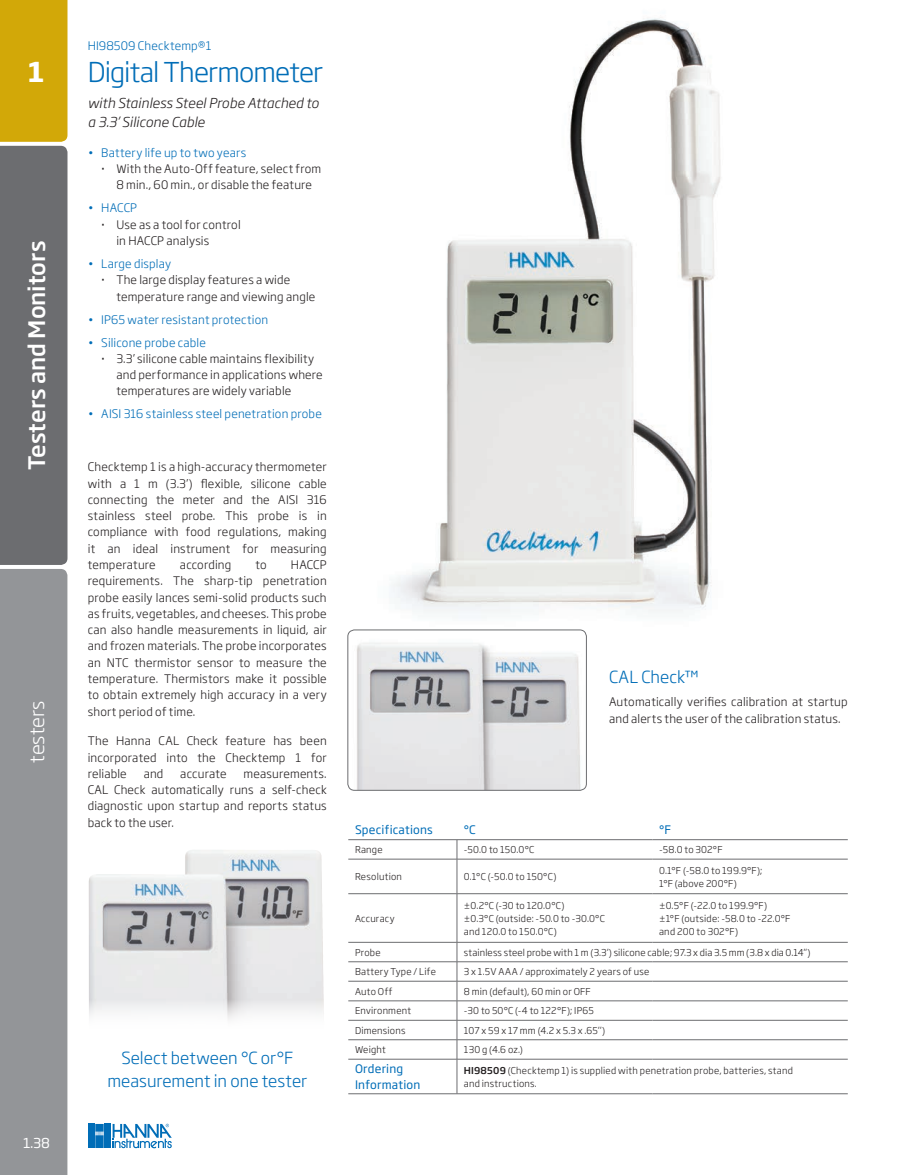
<style>
.page{position:relative;width:918px;height:1175px;background:#fff}
.page>*{position:absolute;margin:0;border:0;box-sizing:border-box;transform-origin:0 0}
.n-Meter_Title{font:300 27px "Soho Gothic Pro";letter-spacing:-.03em;color:#006db7}
.t1{font:700 27px "Soho Gothic Pro";color:#fff}
.t2{font:500 22.5px "Soho Gothic Pro";letter-spacing:-.005em;color:#fff}
.t3{font:300 19.5px "Soho Gothic Pro";letter-spacing:-.005em;color:#fff}
.n-Text_Head{font:300 16.5px/23.1px "Soho Gothic Pro";color:#006db7;text-align:center}
.n-Meter_Subtitle{font:italic 300 13.5px/18.9px "Soho Gothic Pro";letter-spacing:.005em;color:#231f20}
.t4{font:13.5px "Soho Gothic Pro";color:#fff}
.n-body_text{font:300 11.7px/16.2px "Soho Gothic Pro";letter-spacing:.015em;color:#231f20}
.n-Meter_code_text_he{font:300 11.7px "Soho Gothic Pro";letter-spacing:.015em;color:#006db7}
.n-Order_Access_heade{font:11.7px/15.5px "Soho Gothic Pro";letter-spacing:.015em;color:#006db7}
.n-specs_main_header{font:11.7px "Soho Gothic Pro";letter-spacing:.02em;color:#006db7}
.n-specs_text{font:300 9.3px/13.2px "Soho Gothic Pro";letter-spacing:.02em;color:#231f20}
.n-spec_type_header{font:300 9.3px "Soho Gothic Pro";letter-spacing:.025em;color:#231f20}
.s1{font-weight:500}
</style>
<div class="page">
<img style="left:347px;top:18px;width:374px;height:664px">
<img style="left:89px;top:850px;width:235px;height:170px">
<svg style="left:457px;top:840px;width:1px;height:19px"></svg>
<hr style="left:457px;top:859px;width:1px;height:34px;background:#6c6d70">
<hr style="left:457px;top:894px;width:1px;height:48px;background:#6c6d70">
<hr style="left:457px;top:1059px;width:1px;height:34px;background:#6c6d70">
<hr style="left:348px;top:839px;width:109px;height:1px;background:#6c6d70">
<hr style="left:457px;top:839px;width:195px;height:1px;background:#6c6d70">
<hr style="left:652px;top:839px;width:196px;height:1px;background:#6c6d70">
<hr style="left:348px;top:859px;width:109px;height:1px;background:#6c6d70">
<hr style="left:457px;top:859px;width:195px;height:1px;background:#6c6d70">
<hr style="left:652px;top:859px;width:196px;height:1px;background:#6c6d70">
<hr style="left:348px;top:893px;width:109px;height:1px;background:#6c6d70">
<hr style="left:457px;top:893px;width:195px;height:1px;background:#6c6d70">
<hr style="left:652px;top:893px;width:196px;height:1px;background:#6c6d70">
<hr style="left:348px;top:942px;width:109px;height:1px;background:#6c6d70">
<hr style="left:457px;top:942px;width:195px;height:1px;background:#6c6d70">
<hr style="left:652px;top:942px;width:196px;height:1px;background:#6c6d70">
<hr style="left:348px;top:961px;width:109px;height:1px;background:#6c6d70">
<hr style="left:457px;top:961px;width:195px;height:1px;background:#6c6d70">
<hr style="left:652px;top:961px;width:196px;height:1px;background:#6c6d70">
<hr style="left:348px;top:981px;width:109px;height:1px;background:#6c6d70">
<hr style="left:457px;top:981px;width:195px;height:1px;background:#6c6d70">
<hr style="left:652px;top:981px;width:196px;height:1px;background:#6c6d70">
<hr style="left:348px;top:1000px;width:109px;height:1px;background:#6c6d70">
<hr style="left:457px;top:1000px;width:195px;height:1px;background:#6c6d70">
<hr style="left:652px;top:1000px;width:196px;height:1px;background:#6c6d70">
<hr style="left:348px;top:1020px;width:109px;height:1px;background:#6c6d70">
<hr style="left:457px;top:1020px;width:195px;height:1px;background:#6c6d70">
<hr style="left:652px;top:1020px;width:196px;height:1px;background:#6c6d70">
<hr style="left:348px;top:1039px;width:109px;height:1px;background:#6c6d70">
<hr style="left:457px;top:1039px;width:195px;height:1px;background:#6c6d70">
<hr style="left:652px;top:1039px;width:196px;height:1px;background:#6c6d70">
<hr style="left:348px;top:1058px;width:109px;height:1px;background:#6c6d70">
<hr style="left:457px;top:1058px;width:195px;height:1px;background:#6c6d70">
<hr style="left:652px;top:1058px;width:196px;height:1px;background:#6c6d70">
<hr style="left:348px;top:1093px;width:109px;height:1px;background:#6c6d70">
<hr style="left:457px;top:1093px;width:195px;height:1px;background:#6c6d70">
<hr style="left:652px;top:1093px;width:196px;height:1px;background:#6c6d70">
<svg style="left:457px;top:942px;width:1px;height:117px"></svg>
<img style="left:348px;top:630px;width:238px;height:160px">
<div style="left:348px;top:629px;width:239px;height:161px;border:1px solid #6c6d70;border-radius:7px"></div>
<svg style="left:0;top:0;width:68px;height:1174px;background:#8e8a7a"></svg>
<svg style="left:88px;top:1124px;width:84px;height:24px"></svg>
<h1 class="t1" style="left:28px;top:50px;width:18px">1</h1>
<h2 class="t2" style="left:19px;top:470px;width:231px;rotate:-90deg">Testers and Monitors</h2>
<h3 class="t3" style="left:22px;top:763px;width:64px;rotate:-90deg">testers</h3>
<p class="t4" style="left:23px;top:1132px;width:28px">1.38</p>
<p class="n-Meter_code_text_he" style="left:88px;top:36px;width:125px">HI98509 Checktemp®1</p>
<p class="n-Meter_Title" style="left:88px;top:51px;width:237px">Digital Thermometer</p>
<p class="n-Meter_Subtitle" style="left:88px;top:93px;width:233px">with Stainless Steel Probe Attached to a 3.3’ Silicone Cable</p>
<p class="n-Meter_code_text_he" style="left:88px;top:143px;width:160px">• Battery life up to two years</p>
<p class="n-body_text" style="left:102px;top:160px;width:221px;text-align:center"><span class="s1">·</span> With the Auto-Off feature, select from<br>8 min., 60 min., or disable the feature</p>
<p class="n-Meter_code_text_he" style="left:88px;top:199px;width:51px">• HACCP</p>
<p class="n-body_text" style="left:116px;top:215px;width:126px;text-indent:-15px"><span class="s1">·</span> Use as a tool for control in HACCP analysis</p>
<p class="n-Meter_code_text_he" style="left:88px;top:254px;width:85px">• Large display</p>
<p class="n-body_text" style="left:116px;top:271px;width:200px;text-indent:-15px"><span class="s1">·</span> The large display features a wide temperature range and viewing angle</p>
<p class="n-Meter_code_text_he" style="left:88px;top:310px;width:182px">• IP65 water resistant protection</p>
<p class="n-Meter_code_text_he" style="left:88px;top:333px;width:120px">• Silicone probe cable</p>
<p class="n-body_text" style="left:116px;top:350px;width:208px;text-indent:-15px"><span class="s1">·</span> 3.3’ silicone cable maintains flexibility and performance in applications where temperatures are widely variable</p>
<p class="n-Meter_code_text_he" style="left:88px;top:405px;width:236px">• AISI 316 stainless steel penetration probe</p>
<p class="n-body_text" style="left:88px;top:458px;width:240px;text-align:justify">Checktemp 1 is a high-accuracy thermometer with a 1 m (3.3’) flexible, silicone cable connecting the meter and the AISI 316 stainless steel probe. This probe is in compliance with food regulations, making it an ideal instrument for measuring temperature</p>
<p class="n-body_text" style="left:180px;top:556px;width:53px">according</p>
<p class="n-body_text" style="left:256px;top:556px;width:13px">to</p>
<p class="n-body_text" style="left:88px;top:556px;width:240px;text-align:justify;text-indent:203px">HACCP requirements. The sharp-tip penetration probe easily lances semi-solid products such as fruits, vegetables, and cheeses. This probe can also handle measurements in liquid, air and frozen materials. The probe incorporates an NTC thermistor sensor to measure the temperature. Thermistors make it possible to obtain extremely high accuracy in a very short period of time.</p>
<p class="n-body_text" style="left:88px;top:732px;width:240px;text-align:justify">The Hanna CAL Check feature has been incorporated into the Checktemp 1 for reliable</p>
<p class="n-body_text" style="left:144px;top:764px;width:21px">and</p>
<p class="n-body_text" style="left:180px;top:764px;width:48px">accurate</p>
<p class="n-body_text" style="left:88px;top:764px;width:240px;text-indent:156px">measurements.<br>CAL Check automatically runs a self-check diagnostic upon startup and reports status back to the user.</p>
<p class="n-Text_Head" style="left:107px;top:1045px;width:201px">Select between °C or°F measurement in one tester</p>
<p class="n-Text_Head" style="left:609px;top:664px;width:91px">CAL Check™</p>
<p class="n-body_text" style="left:609px;top:693px;width:240px">Automatically verifies calibration at startup and alerts the user of the calibration status.</p>
<p class="n-specs_main_header" style="left:355px;top:821px;width:79px">Specifications</p>
<p class="n-specs_main_header" style="left:464px;top:821px;width:13px">°C</p>
<p class="n-specs_main_header" style="left:659px;top:821px;width:14px">°F</p>
<p class="n-spec_type_header" style="left:355px;top:842px;width:29px">Range</p>
<p class="n-specs_text" style="left:464px;top:842px;width:72px">-50.0 to 150.0°C</p>
<p class="n-specs_text" style="left:659px;top:842px;width:65px">-58.0 to 302°F</p>
<p class="n-spec_type_header" style="left:355px;top:869px;width:48px">Resolution</p>
<p class="n-specs_text" style="left:464px;top:869px;width:94px">0.1°C (-50.0 to 150°C)</p>
<p class="n-specs_text" style="left:659px;top:863px;width:105px">0.1°F (-58.0 to 199.9°F);<br>1°F (above 200°F)</p>
<p class="n-spec_type_header" style="left:355px;top:911px;width:41px">Accuracy</p>
<p class="n-specs_text" style="left:464px;top:898px;width:142px">±0.2°C (-30 to 120.0°C)<br>±0.3°C (outside: -50.0 to -30.0°C and 120.0 to 150.0°C)</p>
<p class="n-specs_text" style="left:659px;top:898px;width:133px">±0.5°F (-22.0 to 199.9°F)<br>±1°F (outside: -58.0 to -22.0°F and 200 to 302°F)</p>
<p class="n-spec_type_header" style="left:355px;top:945px;width:27px">Probe</p>
<p class="n-specs_text" style="left:464px;top:945px;width:348px">stainless steel probe with 1 m (3.3’) silicone cable; 97.3 x dia 3.5 mm (3.8 x dia 0.14’’)</p>
<p class="n-spec_type_header" style="left:355px;top:964px;width:82px">Battery Type / Life</p>
<p class="n-specs_text" style="left:464px;top:964px;width:187px">3 x 1.5V AAA / approximately 2 years of use</p>
<p class="n-spec_type_header" style="left:355px;top:984px;width:39px">Auto Off</p>
<p class="n-specs_text" style="left:464px;top:984px;width:128px">8 min (default), 60 min or OFF</p>
<p class="n-spec_type_header" style="left:355px;top:1003px;width:58px">Environment</p>
<p class="n-specs_text" style="left:464px;top:1003px;width:131px">-30 to 50°C (-4 to 122°F); IP65</p>
<p class="n-spec_type_header" style="left:355px;top:1023px;width:52px">Dimensions</p>
<p class="n-specs_text" style="left:464px;top:1023px;width:143px">107 x 59 x 17 mm (4. 2 x 5.3 x .65’’)</p>
<p class="n-spec_type_header" style="left:355px;top:1042px;width:32px">Weight</p>
<p class="n-specs_text" style="left:464px;top:1042px;width:61px">130 g (4.6 oz.)</p>
<p class="n-Order_Access_heade" style="left:355px;top:1060px;width:67px">Ordering<br>Information</p>
<p class="n-specs_text" style="left:464px;top:1063px;width:331px"><span class="s1">HI98509</span> (Checktemp 1) is supplied with penetration probe, batteries, stand and instructions.</p>
</div>
